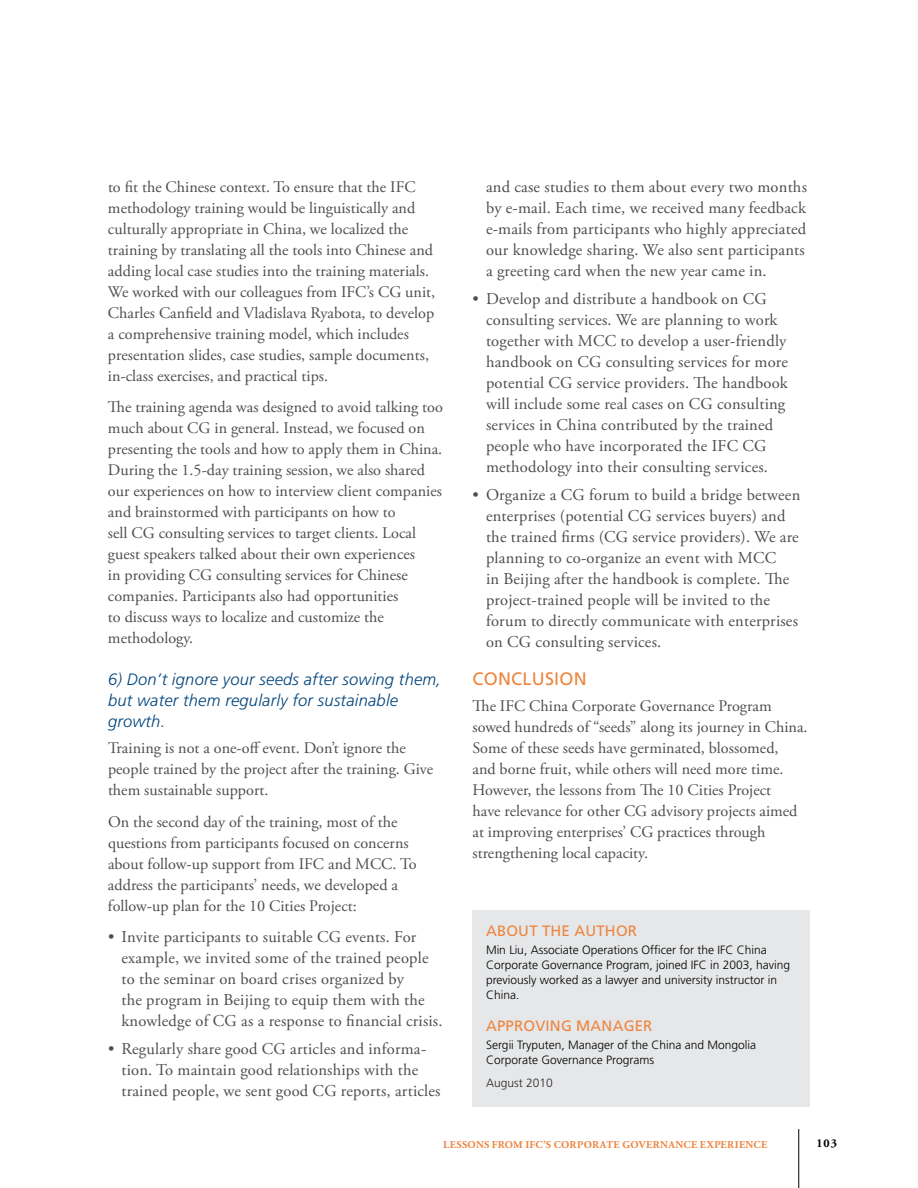
<style>
.page{position:relative;width:918px;height:1188px;background:#fff}
.page>*{position:absolute;margin:0;border:0;box-sizing:border-box;transform-origin:0 0}
.t1{font:18px "Frutiger";color:#ed853f}
.t2{font:16.5px/21px "Adobe Garamond Pro";letter-spacing:.01em;color:#4d4d4f}
.t3{font:italic 300 16.5px/21px "Frutiger";letter-spacing:.015em;color:#00447c}
.t4{font:16.2px/21px "Adobe Garamond Pro";color:#4d4d4f}
.t5{font:15px "Frutiger";letter-spacing:.015em;color:#ed853f}
.t6{font:300 12px/15px "Frutiger";color:#000}
.t7{font:300 12px "Frutiger";color:#292829}
.t8{font:700 12px "Adobe Garamond Pro";color:#000}
.t9{font:700 10.5px "Adobe Garamond Pro";letter-spacing:.06em;color:#ed853f}
</style>
<div class="page">
<hr style="left:798px;top:1129px;width:1px;height:59px;background:#000">
<div style="left:472px;top:910px;width:338px;height:197px;background:#e6e7e8"></div>
<p class="t4" style="left:108px;top:177px;width:329px">to fit the Chinese context. To ensure that the IFC methodology training would be linguistically and culturally appropriate in China, we localized the training by translating all the tools into Chinese and adding local case studies into the training materials.<br>We worked with our colleagues from IFC’s CG unit, Charles Canfield and Vladislava Ryabota, to develop a comprehensive training model, which includes presentation slides, case studies, sample documents, in-class exercises, and practical tips.</p>
<p class="t4" style="left:108px;top:397px;width:336px">The training agenda was designed to avoid talking too much about CG in general. Instead, we focused on presenting the tools and how to apply them in China.<br>During the 1.5-day training session, we also shared our experiences on how to interview client companies and brainstormed with participants on how to<br>sell CG consulting services to target clients. Local guest speakers talked about their own experiences<br>in providing CG consulting services for Chinese companies. Participants also had opportunities<br>to discuss ways to localize and customize the methodology.</p>
<p class="t3" style="left:108px;top:669px;width:335px">6) Don’t ignore your seeds after sowing them, but water them regularly for sustainable growth.</p>
<p class="t4" style="left:108px;top:738px;width:327px">Training is not a one-off event. Don’t ignore the people trained by the project after the training. Give them sustainable support.</p>
<p class="t4" style="left:108px;top:812px;width:310px">On the second day of the training, most of the questions from participants focused on concerns about follow-up support from IFC and MCC. To address the participants’ needs, we developed a follow-up plan for the 10 Cities Project:</p>
<p class="t2" style="left:122px;top:927px;width:323px;text-indent:-14px">• Invite participants to suitable CG events. For example, we invited some of the trained people to the seminar on board crises organized by<br>the program in Beijing to equip them with the knowledge of CG as a response to financial crisis.</p>
<p class="t2" style="left:122px;top:1039px;width:321px;text-indent:-13px">• Regularly share good CG articles and informa&shy;tion. To maintain good relationships with the trained people, we sent good CG reports, articles</p>
<p class="t2" style="left:486px;top:177px;width:322px">and case studies to them about every two months by e-mail. Each time, we received many feedback e-mails from participants who highly appreciated our knowledge sharing. We also sent participants a greeting card when the new year came in.</p>
<p class="t2" style="left:486px;top:289px;width:303px;text-indent:-14px">• Develop and distribute a handbook on CG consulting services. We are planning to work together with MCC to develop a user-friendly handbook on CG consulting services for more potential CG service providers. The handbook will include some real cases on CG consulting services in China contributed by the trained people who have incorporated the IFC CG methodology into their consulting services.</p>
<p class="t2" style="left:486px;top:484px;width:316px;text-indent:-14px">• Organize a CG forum to build a bridge between enterprises (potential CG services buyers) and the trained firms (CG service providers). We are planning to co-organize an event with MCC<br>in Beijing after the handbook is complete. The project-trained people will be invited to the forum to directly communicate with enterprises on CG consulting services.</p>
<p class="t1" style="left:472px;top:668px;width:24px">CONCLUSION</p>
<p class="t4" style="left:472px;top:696px;width:337px">The IFC China Corporate Governance Program sowed hundreds of “seeds” along its journey in China.<br>Some of these seeds have germinated, blossomed,<br>and borne fruit, while others will need more time.<br>However, the lessons from The 10 Cities Project<br>have relevance for other CG advisory projects aimed at improving enterprises’ CG practices through strengthening local capacity.</p>
<p class="t5" style="left:486px;top:922px;width:22px">ABOUT</p>
<p class="t5" style="left:542px;top:922px;width:97px">THE AUTHOR</p>
<p class="t6" style="left:486px;top:942px;width:306px">Min Liu, Associate Operations Officer for the IFC China Corporate Governance Program, joined IFC in 2003, having previously worked as a lawyer and university instructor in China.</p>
<p class="t5" style="left:486px;top:1017px;width:48px">APPROVIN</p>
<p class="t5" style="left:561px;top:1017px;width:28px">G MANA</p>
<p class="t5" style="left:624px;top:1017px;width:30px">GER</p>
<p class="t6" style="left:486px;top:1037px;width:272px">Sergii Tryputen, Manager of the China and Mongolia<br>Corporate Governance Programs</p>
<p class="t7" style="left:486px;top:1076px;width:68px">August 2010</p>
<p class="t9" style="left:443px;top:1139px;width:324px">LESSONS FROM IFC’S CORPORATE GOVERNANCE EXPERIENCE</p>
<p class="t8" style="left:816px;top:1136px;width:22px">103</p>
</div>
